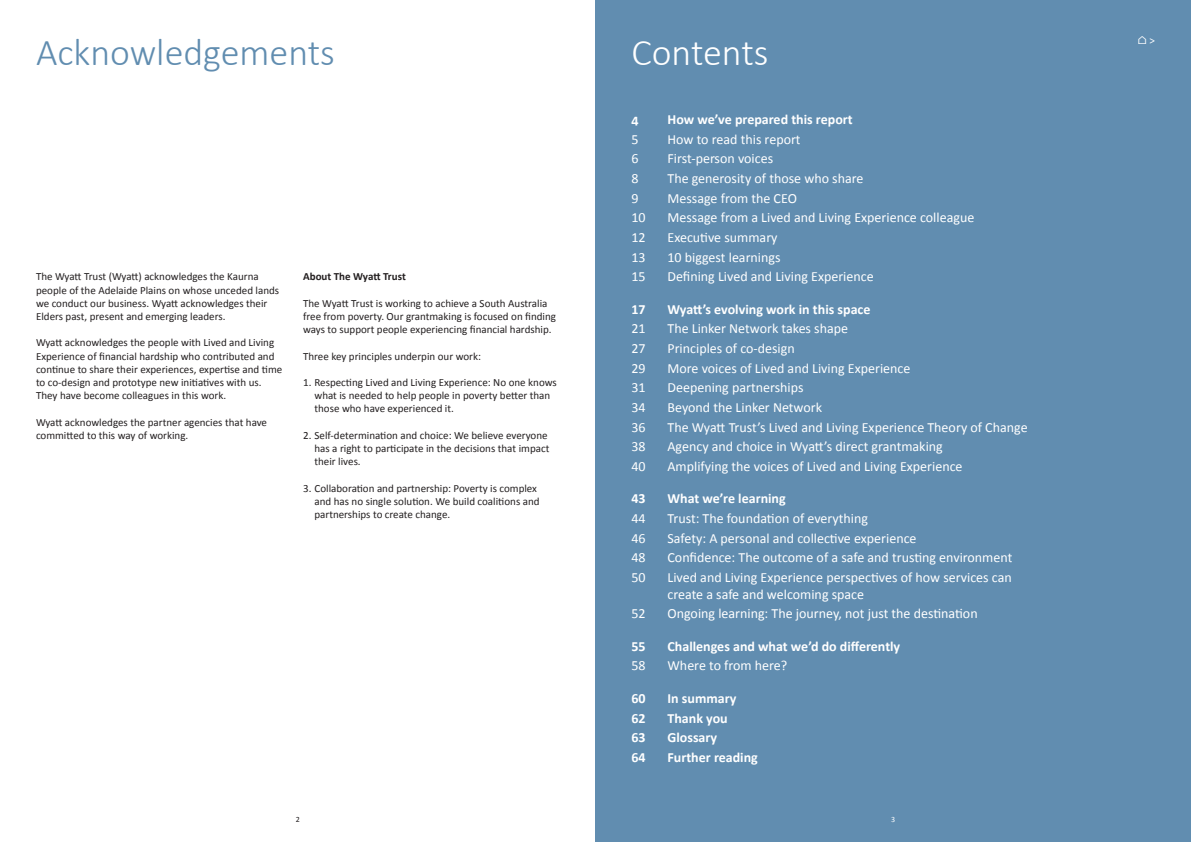
<style>
.page{position:relative;width:1191px;height:842px;background:#fff}
.page>*{position:absolute;margin:0;border:0;box-sizing:border-box;transform-origin:0 0}
.t1{font:300 38px "Calibri";color:#618db0}
.t2{font:300 38px "Calibri";color:#fff}
.t3{font:14px/16.8px "Calibri";color:#fff}
.t4{font:700 14px "Calibri";color:#fff}
.t5{font:11px/13.2px "Calibri";color:#231f20}
.t6{font:700 11px "Calibri";color:#231f20}
.t7{font:11px "Calibri";color:#fff}
.t8{font:8px "Calibri";color:#231f20}
.t9{font:8px "Calibri";color:#fff}
</style>
<div class="page">
<div style="left:595px;top:0;width:596px;height:842px;background:#618db0"></div>
<p class="t1" style="left:36px;top:28px;width:300px">Acknowledgements</p>
<p class="t5" style="left:36px;top:270px;width:245px">The Wyatt Trust (Wyatt) acknowledges the Kaurna people of the Adelaide Plains on whose unceded lands we conduct our business. Wyatt acknowledges their Elders past, present and emerging leaders.</p>
<p class="t5" style="left:36px;top:336px;width:248px">Wyatt acknowledges the people with Lived and Living Experience of financial hardship who contributed and continue to share their experiences, expertise and time to co-design and prototype new initiatives with us.<br>They have become colleagues in this work.</p>
<p class="t5" style="left:36px;top:415px;width:233px">Wyatt acknowledges the partner agencies that have committed to this way of working.</p>
<p class="t6" style="left:303px;top:270px;width:104px">About The Wyatt Trust</p>
<p class="t5" style="left:303px;top:297px;width:254px">The Wyatt Trust is working to achieve a South Australia free from poverty. Our grantmaking is focused on finding ways to support people experiencing financial hardship.</p>
<p class="t5" style="left:303px;top:349px;width:179px">Three key principles underpin our work:</p>
<p class="t5" style="left:314px;top:376px;width:244px;text-indent:-11px">1. Respecting Lived and Living Experience: No one knows what is needed to help people in poverty better than those who have experienced it.</p>
<p class="t5" style="left:314px;top:429px;width:236px;text-indent:-11px">2. Self-determination and choice: We believe everyone has a right to participate in the decisions that impact their lives.</p>
<p class="t5" style="left:314px;top:481px;width:227px;text-indent:-11px">3. Collaboration and partnership: Poverty is complex and has no single solution. We build coalitions and partnerships to create change.</p>
<p class="t8" style="left:296px;top:815px;width:6px">2</p>
<p class="t2" style="left:631px;top:28px;width:138px">Contents</p>
<p class="t4" style="left:631px;top:111px;width:9px">4</p>
<p class="t4" style="left:667px;top:111px;width:187px">How we’ve prepared this report</p>
<p class="t3" style="left:631px;top:131px;width:9px">5</p>
<p class="t3" style="left:667px;top:131px;width:135px">How to read this report</p>
<p class="t3" style="left:631px;top:150px;width:9px">6</p>
<p class="t3" style="left:667px;top:150px;width:107px">First-person voices</p>
<p class="t3" style="left:631px;top:170px;width:9px">8</p>
<p class="t3" style="left:667px;top:170px;width:197px">The generosity of those who share</p>
<p class="t3" style="left:631px;top:190px;width:9px">9</p>
<p class="t3" style="left:667px;top:190px;width:131px">Message from the CEO</p>
<p class="t3" style="left:631px;top:209px;width:16px">10</p>
<p class="t3" style="left:667px;top:209px;width:308px">Message from a Lived and Living Experience colleague</p>
<p class="t3" style="left:631px;top:229px;width:16px">12</p>
<p class="t3" style="left:667px;top:229px;width:112px">Executive summary</p>
<p class="t3" style="left:631px;top:249px;width:16px">13</p>
<p class="t3" style="left:667px;top:249px;width:114px">10 biggest learnings</p>
<p class="t3" style="left:631px;top:268px;width:16px">15</p>
<p class="t3" style="left:667px;top:268px;width:208px">Defining Lived and Living Experience</p>
<p class="t4" style="left:631px;top:300px;width:16px">17</p>
<p class="t4" style="left:667px;top:300px;width:204px">Wyatt’s evolving work in this space</p>
<p class="t3" style="left:631px;top:320px;width:16px">21</p>
<p class="t3" style="left:667px;top:320px;width:182px">The Linker Network takes shape</p>
<p class="t3" style="left:631px;top:340px;width:16px">27</p>
<p class="t3" style="left:667px;top:340px;width:129px">Principles of co-design</p>
<p class="t3" style="left:631px;top:360px;width:16px">29</p>
<p class="t3" style="left:667px;top:360px;width:244px">More voices of Lived and Living Experience</p>
<p class="t3" style="left:631px;top:379px;width:16px">31</p>
<p class="t3" style="left:667px;top:379px;width:137px">Deepening partnerships</p>
<p class="t3" style="left:631px;top:399px;width:16px">34</p>
<p class="t3" style="left:667px;top:399px;width:156px">Beyond the Linker Network</p>
<p class="t3" style="left:631px;top:418px;width:16px">36</p>
<p class="t3" style="left:667px;top:418px;width:362px">The Wyatt Trust’s Lived and Living Experience Theory of Change</p>
<p class="t3" style="left:631px;top:438px;width:16px">38</p>
<p class="t3" style="left:667px;top:438px;width:277px">Agency and choice in Wyatt’s direct grantmaking</p>
<p class="t3" style="left:631px;top:458px;width:16px">40</p>
<p class="t3" style="left:667px;top:458px;width:296px">Amplifying the voices of Lived and Living Experience</p>
<p class="t4" style="left:631px;top:490px;width:16px">43</p>
<p class="t4" style="left:667px;top:490px;width:120px">What we’re learning</p>
<p class="t3" style="left:631px;top:510px;width:16px">44</p>
<p class="t3" style="left:667px;top:510px;width:202px">Trust: The foundation of everything</p>
<p class="t3" style="left:631px;top:530px;width:16px">46</p>
<p class="t3" style="left:667px;top:530px;width:250px">Safety: A personal and collective experience</p>
<p class="t3" style="left:631px;top:549px;width:16px">48</p>
<p class="t3" style="left:667px;top:549px;width:346px">Confidence: The outcome of a safe and trusting environment</p>
<p class="t3" style="left:631px;top:569px;width:16px">50</p>
<p class="t3" style="left:667px;top:569px;width:346px">Lived and Living Experience perspectives of how services can create a safe and welcoming space</p>
<p class="t3" style="left:631px;top:605px;width:16px">52</p>
<p class="t3" style="left:667px;top:605px;width:312px">Ongoing learning: The journey, not just the destination</p>
<p class="t4" style="left:631px;top:637px;width:16px">55</p>
<p class="t4" style="left:667px;top:637px;width:234px">Challenges and what we’d do differently</p>
<p class="t3" style="left:631px;top:657px;width:16px">58</p>
<p class="t3" style="left:667px;top:657px;width:121px">Where to from here?</p>
<p class="t4" style="left:631px;top:689px;width:16px">60</p>
<p class="t4" style="left:667px;top:689px;width:70px">In summary</p>
<p class="t4" style="left:631px;top:709px;width:16px">62</p>
<p class="t4" style="left:667px;top:709px;width:62px">Thank you</p>
<p class="t4" style="left:631px;top:728px;width:16px">63</p>
<p class="t4" style="left:667px;top:728px;width:51px">Glossary</p>
<p class="t4" style="left:631px;top:748px;width:16px">64</p>
<p class="t4" style="left:667px;top:748px;width:92px">Further reading</p>
<p class="t9" style="left:891px;top:815px;width:6px">3</p>
<p class="t7" style="left:1137px;top:34px;width:19px">⌂ &gt;</p>
</div>
